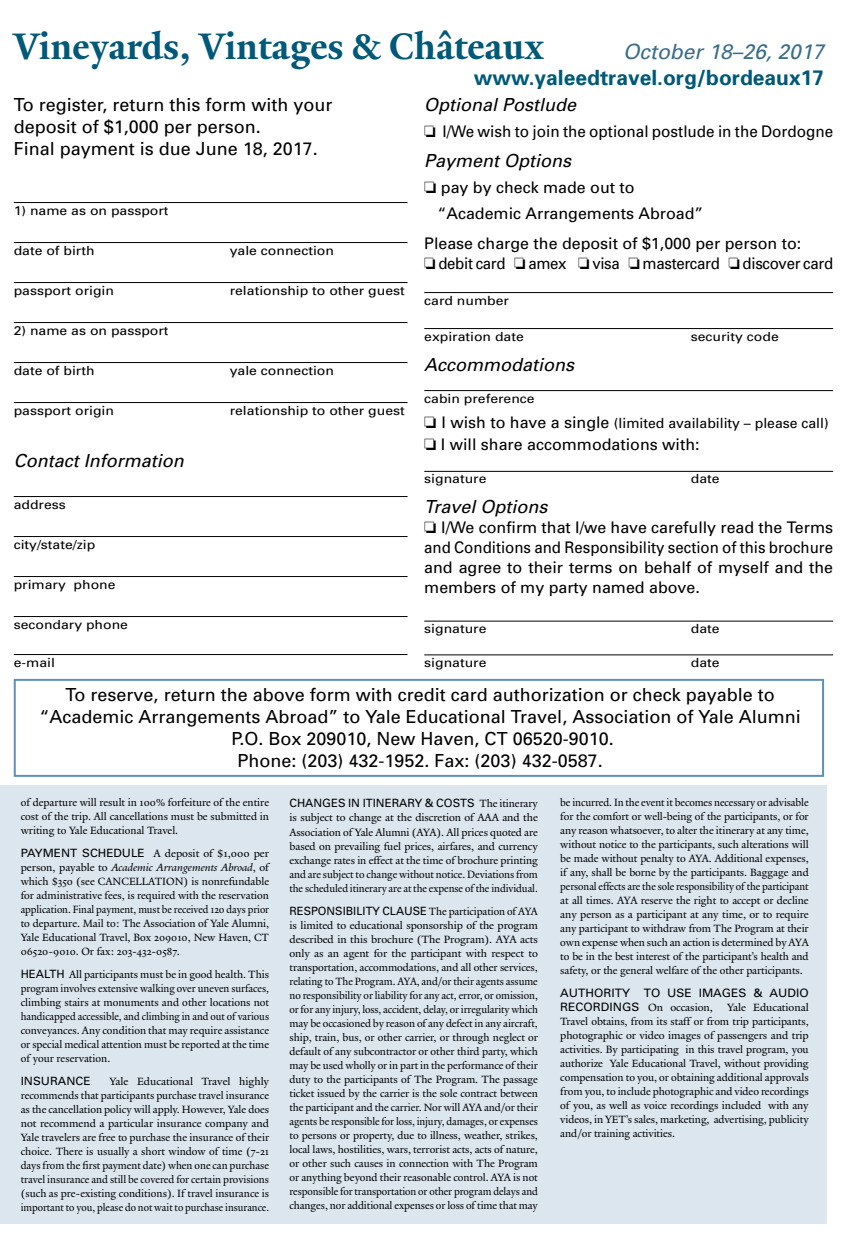
<style>
.page{position:relative;width:855px;height:1260px;background:#fff}
.page>*{position:absolute;margin:0;border:0;box-sizing:border-box;transform-origin:0 0}
.t1{font:700 40px "Yale Design";color:#005978}
.t2{font:700 21px "Univers";color:#005978}
.t3{font:italic 21px "Univers";color:#396d8a}
.t4{font:18px/22px "Univers";color:#000;text-align:center}
.t5{font:italic 18px "Univers";color:#000}
.t6{font:16px/20px "Univers";color:#000}
.t7{font:16px/20px "Univers";letter-spacing:-.02em;color:#000}
.t8{font:16px "Univers";color:#000;scale:.95 1}
.t9{font:14px "Univers";color:#000}
.t10{font:12.6px "Univers";color:#000;scale:1.11 1}
.t11{font:11.6px "Univers";color:#000}
.t12{font:11.4px/14px "Yale Design";letter-spacing:-.005em;color:#000;text-align:justify}
.t13{font:11.4px/14px "Yale Design";letter-spacing:-.005em;color:#000;text-align:justify;scale:.96 1}
.t14{font:11.4px "Univers";color:#000}
.s1{font-size:16px}
.s2{font-family:"Univers"}
.s3{font-style:italic}
.s4{font-family:"Yale Design"}
.s5{font-family:"Univers";font-size:11.6px}
</style>
<div class="page">
<div style="left:14px;top:679px;width:810px;height:98px;border:2px solid #5f90bc"></div>
<div style="left:0;top:786px;width:826px;height:438px;background:#dce6ef"></div>
<hr style="left:424px;top:292px;width:409px;height:1px;background:#000">
<hr style="left:424px;top:328px;width:409px;height:1px;background:#000">
<hr style="left:424px;top:390px;width:409px;height:1px;background:#000">
<hr style="left:424px;top:471px;width:409px;height:1px;background:#000">
<hr style="left:424px;top:621px;width:409px;height:1px;background:#000">
<hr style="left:424px;top:654px;width:409px;height:1px;background:#000">
<hr style="left:14px;top:202px;width:394px;height:1px;background:#000">
<hr style="left:14px;top:242px;width:394px;height:1px;background:#000">
<hr style="left:14px;top:282px;width:394px;height:1px;background:#000">
<hr style="left:14px;top:322px;width:394px;height:1px;background:#000">
<hr style="left:14px;top:362px;width:394px;height:1px;background:#000">
<hr style="left:14px;top:402px;width:394px;height:1px;background:#000">
<hr style="left:14px;top:496px;width:394px;height:1px;background:#000">
<hr style="left:14px;top:536px;width:394px;height:1px;background:#000">
<hr style="left:14px;top:576px;width:394px;height:1px;background:#000">
<hr style="left:14px;top:616px;width:394px;height:1px;background:#000">
<hr style="left:14px;top:654px;width:394px;height:1px;background:#000">
<h1 class="t1" style="left:14px;top:23px;width:532px">Vineyards, Vintages &amp; Châteaux</h1>
<h2 class="t3" style="left:623px;top:39px;width:202px">October 18–26, 2017</h2>
<h2 class="t2" style="left:474px;top:65px;width:352px">www.yaleedtravel.org/bordeaux17</h2>
<h3 class="t4" style="left:14px;top:93px;width:320px;text-align:left">To register, return this form with your deposit of $1,000 per person.<br>Final payment is due June 18, 2017.</h3>
<p class="t10" style="left:14px;top:202px;width:141px">1) name as on passport</p>
<p class="t10" style="left:14px;top:242px;width:74px">date of birth</p>
<p class="t10" style="left:230px;top:242px;width:95px">yale connection</p>
<p class="t10" style="left:14px;top:282px;width:92px">passport origin</p>
<p class="t10" style="left:230px;top:282px;width:159px">relationship to other guest</p>
<p class="t10" style="left:14px;top:322px;width:141px">2) name as on passport</p>
<p class="t10" style="left:14px;top:362px;width:74px">date of birth</p>
<p class="t10" style="left:230px;top:362px;width:95px">yale connection</p>
<p class="t10" style="left:14px;top:402px;width:92px">passport origin</p>
<p class="t10" style="left:230px;top:402px;width:159px">relationship to other guest</p>
<h3 class="t5" style="left:14px;top:449px;width:171px">Contact Information</h3>
<p class="t10" style="left:14px;top:496px;width:48px">address</p>
<p class="t10" style="left:14px;top:536px;width:75px">city/state/zip</p>
<p class="t10" style="left:14px;top:576px;width:93px">primary phone</p>
<p class="t10" style="left:14px;top:616px;width:105px">secondary phone</p>
<p class="t10" style="left:14px;top:654px;width:39px">e-mail</p>
<h3 class="t5" style="left:424px;top:93px;width:154px">Optional Postlude</h3>
<h3 class="t8" style="left:424px;top:121px;width:432px">❏ I/We wish to join the optional postlude in the Dordogne</h3>
<h3 class="t5" style="left:424px;top:149px;width:149px">Payment Options</h3>
<h3 class="t6" style="left:438px;top:174px;width:267px;line-height:26px;text-indent:-13px">❏ pay by check made out to “Academic Arrangements Abroad”</h3>
<h3 class="t7" style="left:424px;top:233px;width:410px">Please charge the deposit of $1,000 per person to:<br>❏ debit card ❏ amex ❏ visa ❏ mastercard ❏ discover card</h3>
<p class="t10" style="left:424px;top:292px;width:78px">card number</p>
<p class="t10" style="left:424px;top:328px;width:91px">expiration date</p>
<p class="t10" style="left:691px;top:328px;width:81px">security code</p>
<h3 class="t5" style="left:424px;top:353px;width:151px">Accommodations</h3>
<p class="t10" style="left:424px;top:390px;width:101px">cabin preference</p>
<p class="t9" style="left:424px;top:414px;width:406px">❏ <span class="s1">I wish to have a single</span> (limited availability – please call)</p>
<h3 class="t6" style="left:424px;top:434px;width:277px">❏ I will share accommodations with:</h3>
<p class="t10" style="left:424px;top:471px;width:58px">signature</p>
<p class="t10" style="left:691px;top:471px;width:27px">date</p>
<h3 class="t5" style="left:424px;top:496px;width:125px">Travel Options</h3>
<h3 class="t6" style="left:424px;top:517px;width:410px;text-align:justify">❏ I/We confirm that I/we have carefully read the Terms and Conditions and Responsibility section of this brochure and agree to their terms on behalf of myself and the members of my party named above.</h3>
<p class="t10" style="left:424px;top:621px;width:58px">signature</p>
<p class="t10" style="left:691px;top:621px;width:27px">date</p>
<p class="t10" style="left:424px;top:655px;width:58px">signature</p>
<p class="t10" style="left:691px;top:655px;width:27px">date</p>
<p class="t4" style="left:40px;top:684px;width:763px">To reserve, return the above form with credit card authorization or check payable to “Academic Arrangements Abroad” to Yale Educational Travel, Association of Yale Alumni P.O. Box 209010, New Haven, CT 06520-9010.<br>Phone: (203) 432-1952. Fax: (203) 432-0587.</p>
<p class="t12" style="left:21px;top:796px;width:250px">of departure will result in 100% forfeiture of the entire cost of the trip. All cancellations must be submitted in writing to Yale Educational Travel.</p>
<p class="t12" style="left:21px;top:847px;width:250px"><span class="s2">PAYMENT SCHEDULE</span> A deposit of $1,000 per person, payable to <span class="s3">Academic Arrangements Abroad</span>, of which $350 (see CANCELLATION) is nonrefundable for administrative fees, is required with the reservation application. Final payment, must be received 120 days prior to departure. Mail to: The Association of Yale Alumni, Yale Educational Travel, Box 209010, New Haven, CT 06520-9010. Or fax: 203-432-0587.</p>
<p class="t12" style="left:21px;top:968px;width:250px"><span class="s2">HEALTH</span> All participants must be in good health. This program involves extensive walking over uneven surfaces, climbing stairs at monuments and other locations not handicapped accessible, and climbing in and out of various conveyances. Any condition that may require assistance or special medical attention must be reported at the time of your reservation.</p>
<p class="t14" style="left:21px;top:1074px;width:71px">INSURANCE</p>
<p class="t12" style="left:21px;top:1075px;width:250px;text-indent:89px">Yale Educational Travel highly recommends that participants purchase travel insurance as the cancellation policy will apply. However, Yale does not recommend a particular insurance company and Yale travelers are free to purchase the insurance of their choice. There is usually a short window of time (7-21 days from the first payment date) when one can purchase travel insurance and still be covered for certain provisions (such as pre-existing conditions). If travel insurance is important to you, please do not wait to purchase insurance.</p>
<p class="t14" style="left:290px;top:796px;width:250px">CHANGES IN ITINERARY &amp; COSTS <span class="s4">The itinerary</span></p>
<p class="t12" style="left:290px;top:811px;width:250px">is subject to change at the discretion of AAA and the Association of Yale Alumni (AYA). All prices quoted are based on prevailing fuel prices, airfares, and currency exchange rates in effect at the time of brochure printing and are subject to change without notice. Deviations from the scheduled itinerary are at the expense of the individual.</p>
<p class="t12" style="left:290px;top:905px;width:250px"><span class="s2">RESPONSIBILITY CLAUSE</span> The participation of AYA is limited to educational sponsorship of the program described in this brochure (The Program). AYA acts only as an agent for the participant with respect to transportation, accommodations, and all other services, relating to The Program. AYA, and/or their agents assume no responsibility or liability for any act, error, or omission, or for any injury, loss, accident, delay, or irregularity which may be occasioned by reason of any defect in any aircraft, ship, train, bus, or other carrier, or through neglect or default of any subcontractor or other third party, which may be used wholly or in part in the performance of their duty to the participants of The Program. The passage ticket issued by the carrier is the sole contract between the participant and the carrier. Nor will AYA and/or their agents be responsible for loss, injury, damages, or expenses to persons or property, due to illness, weather, strikes, local laws, hostilities, wars, terrorist acts, acts of nature, or other such causes in connection with The Program or anything beyond their reasonable control. AYA is not responsible for transportation or other program delays and changes, nor additional expenses or loss of time that may</p>
<p class="t13" style="left:560px;top:796px;width:260px">be incurred. In the event it becomes necessary or advisable for the comfort or well-being of the participants, or for any reason whatsoever, to alter the itinerary at any time, without notice to the participants, such alterations will be made without penalty to AYA. Additional expenses, if any, shall be borne by the participants. Baggage and personal effects are the sole responsibility of the participant at all times. AYA reserve the right to accept or decline any person as a participant at any time, or to require any participant to withdraw from The Program at their own expense when such an action is determined by AYA to be in the best interest of the participant’s health and safety, or the general welfare of the other participants.</p>
<p class="t11" style="left:560px;top:986px;width:250px">AUTHORITY TO USE IMAGES &amp; AUDIO</p>
<p class="t12" style="left:560px;top:1001px;width:154px"><span class="s5">RECORDINGS</span> On occasion,</p>
<p class="t12" style="left:560px;top:1001px;width:250px;text-indent:167px">Yale Educational Travel obtains, from its staff or from trip participants, photographic or video images of passengers and trip activities. By participating in this travel program, you authorize Yale Educational Travel, without providing compensation to you, or obtaining additional approvals from you, to include photographic and video recordings of you, as well as voice recordings included with any videos, in YET’s sales, marketing, advertising, publicity and/or training activities.</p>
</div>
